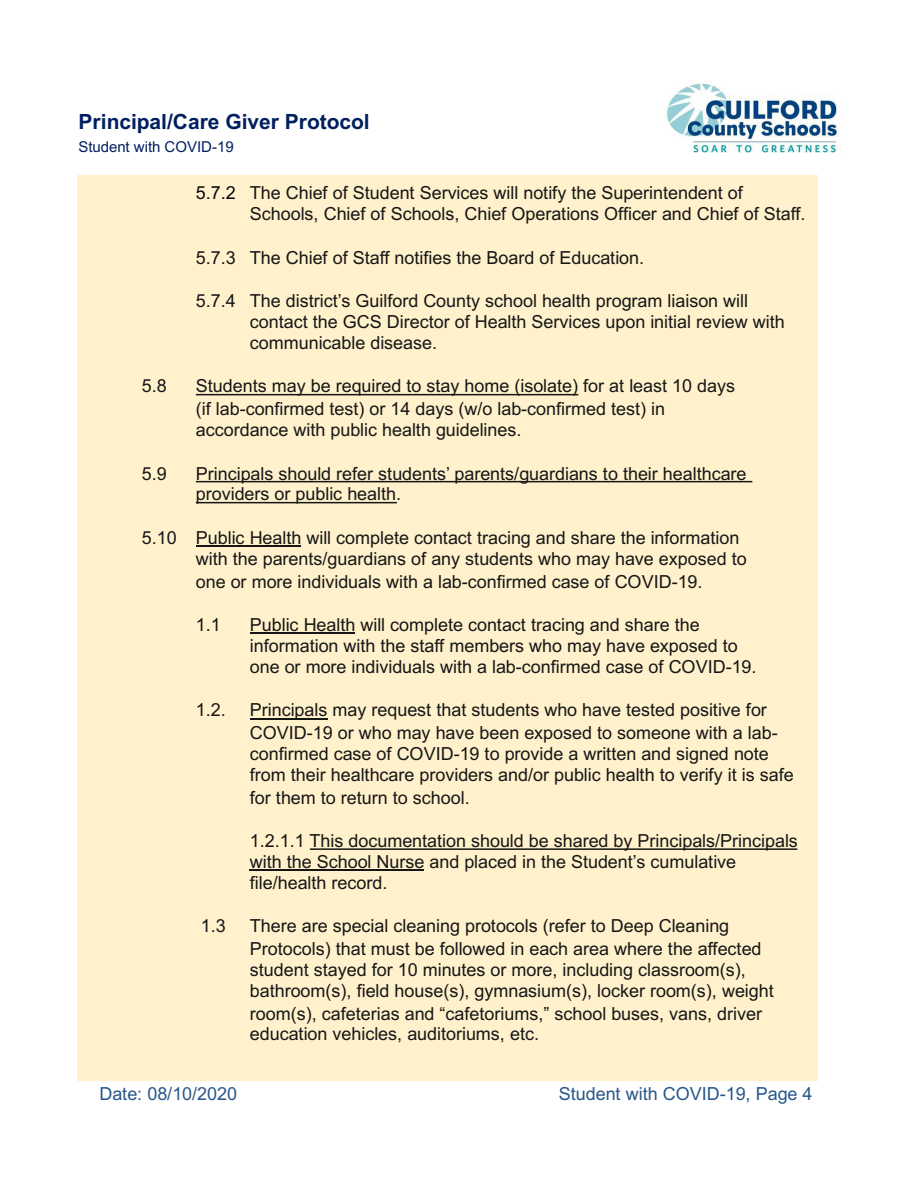
<style>
.page{position:relative;width:918px;height:1188px;background:#fff}
.page>*{position:absolute;margin:0;border:0;box-sizing:border-box;transform-origin:0 0}
.t1{font:700 21px "Arial";color:#001f5f}
.t2{font:18px/20.9px "Arial";letter-spacing:-.005em;color:#161616}
.t3{font:18px "Arial";letter-spacing:-.005em;color:#275789}
.t4{font:15px "Arial";letter-spacing:-.005em;color:#001f5f}
.s1{color:#03070d}
</style>
<div class="page">
<div style="left:77px;top:176px;width:741px;height:905px;background:#fff1cc"></div>
<svg style="left:196px;top:394px;width:382px;height:1px"></svg>
<svg style="left:196px;top:481px;width:556px;height:1px"></svg>
<svg style="left:196px;top:502px;width:201px;height:1px"></svg>
<hr style="left:196px;top:545px;width:105px;height:2px;background:#161616">
<hr style="left:250px;top:632px;width:105px;height:2px;background:#161616">
<hr style="left:250px;top:718px;width:78px;height:1px;background:#161616">
<svg style="left:310px;top:848px;width:487px;height:2px"></svg>
<hr style="left:250px;top:869px;width:174px;height:2px;background:#161616">
<img style="left:666px;top:83px;width:175px;height:70px">
<p class="t1" style="left:79px;top:106px;width:293px">Principal/Care Giver Protocol</p>
<p class="t4" style="left:79px;top:137px;width:157px">Student with COVID-19</p>
<p class="t2" style="left:250px;top:182px;width:557px;text-indent:-54px"><span class="s1">5.7.2</span> The Chief of Student Services will notify the Superintendent of<br>Schools, Chief of Schools, Chief Operations Officer and Chief of Staff.</p>
<p class="t2" style="left:196px;top:247px;width:450px">5.7.3 The Chief of Staff notifies the Board of Education.</p>
<p class="t2" style="left:250px;top:290px;width:536px;text-indent:-54px">5.7.4 The district’s Guilford County school health program liaison will contact the GCS Director of Health Services upon initial review with communicable disease.</p>
<p class="t2" style="left:142px;top:376px;width:27px">5.8</p>
<p class="t2" style="left:196px;top:375px;width:541px;line-height:22.6px">Students may be required to stay home (isolate) for at least 10 days (if lab-confirmed test) or 14 days (w/o lab-confirmed test) in</p>
<p class="t2" style="left:196px;top:419px;width:327px">accordance with public health guidelines.</p>
<p class="t2" style="left:142px;top:463px;width:27px">5.9</p>
<p class="t2" style="left:196px;top:463px;width:552px">Principals should refer students’ parents/guardians to their healthcare providers or public health.</p>
<p class="t2" style="left:196px;top:527px;width:552px;text-indent:-54px">5.10 Public Health will complete contact tracing and share the information with the parents/guardians of any students who may have exposed to</p>
<p class="t2" style="left:196px;top:571px;width:508px">one or more individuals with a lab-confirmed case of COVID-19.</p>
<p class="t2" style="left:196px;top:614px;width:27px">1.1</p>
<p class="t2" style="left:250px;top:614px;width:508px">Public Health will complete contact tracing and share the information with the staff members who may have exposed to one or more individuals with a lab-confirmed case of COVID-19.</p>
<p class="t2" style="left:196px;top:700px;width:31px">1.2.</p>
<p class="t2" style="left:250px;top:699px;width:529px;line-height:22.6px">Principals may request that students who have tested positive for<br>COVID-19 or who may have been exposed to someone with a lab-</p>
<p class="t2" style="left:250px;top:743px;width:545px">confirmed case of COVID-19 to provide a written and signed note from their healthcare providers and/or public health to verify it is safe</p>
<p class="t2" style="left:250px;top:787px;width:221px">for them to return to school.</p>
<p class="t2" style="left:250px;top:830px;width:550px">1.2.1.1 This documentation should be shared by Principals/Principals with the School Nurse and placed in the Student’s cumulative file/health record.</p>
<p class="t2" style="left:201px;top:916px;width:27px">1.3</p>
<p class="t2" style="left:250px;top:915px;width:513px;line-height:22.6px">There are special cleaning protocols (refer to Deep Cleaning<br>Protocols) that must be followed in each area where the affected</p>
<p class="t2" style="left:250px;top:959px;width:525px">student stayed for 10 minutes or more, including classroom(s), bathroom(s), field house(s), gymnasium(s), locker room(s), weight</p>
<p class="t2" style="left:250px;top:1003px;width:514px">room(s), cafeterias and “cafetoriums,” school buses, vans, driver education vehicles, auditoriums, etc.</p>
<p class="t3" style="left:99px;top:1081px;width:139px">Date: 08/10/2020</p>
<p class="t3" style="left:559px;top:1081px;width:255px">Student with COVID-19, Page 4</p>
</div>
